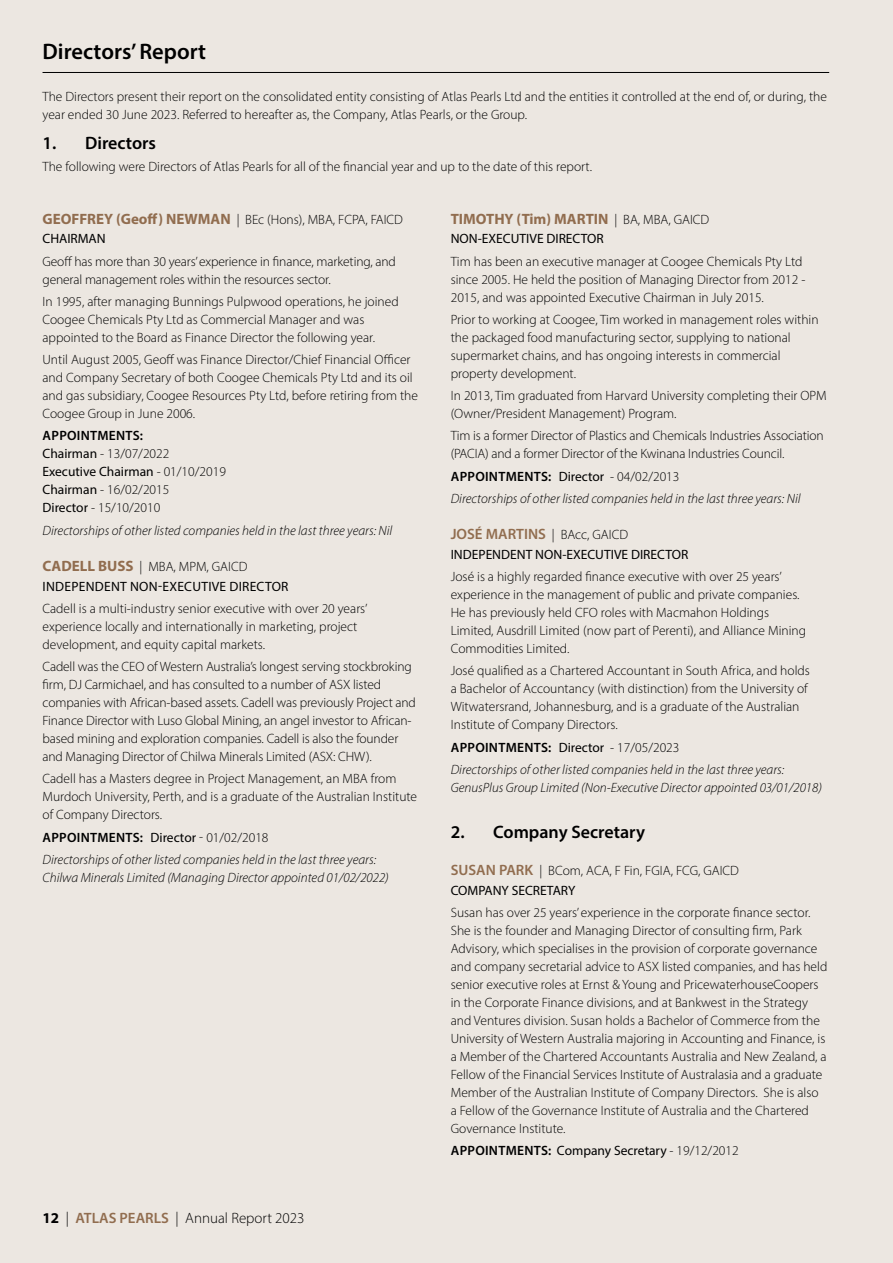
<style>
.page{position:relative;width:893px;height:1263px;background:#ece7e1}
.page>*{position:absolute;margin:0;border:0;box-sizing:border-box;transform-origin:0 0}
.t1{font:600 22.5px "Myriad Pro";color:#000}
.t2{font:600 18px "Myriad Pro";color:#000}
.t3{font:700 15px "Myriad Pro";color:#916d4f}
.t4{font:300 15px "Myriad Pro";color:#000}
.t5{font:600 15px "Myriad Pro";color:#916d4f}
.t6{font:300 13.5px/18px "Myriad Pro";color:#000}
.t7{font:italic 300 13.5px/22.2px "Myriad Pro";color:#000}
.t8{font:13.5px "Myriad Pro";color:#000}
.t9{font:13.5px/19.5px "Myriad Pro";letter-spacing:.02em;color:#000}
.s1{font-weight:700;font-size:15px;color:#916d4f}
.s2{font-weight:400}
.s3{font-weight:600}
.s4{font-weight:300}
.s5{font-weight:600;font-style:normal}
.s6{font-weight:400;font-style:normal}
.s7{font-style:normal}
.s8{font-weight:700}
.s9{font-weight:600;color:#916d4f}
.s10{font-weight:300;font-size:13.5px;color:#000}
.s11{font-weight:600;font-size:15px;color:#916d4f}
</style>
<div class="page">
<hr style="left:43px;top:72px;width:786px;height:1px;background:#000">
<h1 class="t1" style="left:43px;top:38px;width:165px">Directors’ Report</h1>
<p class="t6" style="left:43px;top:88px;width:786px">The Directors present their report on the consolidated entity consisting of Atlas Pearls Ltd and the entities it controlled at the end of, or during, the year ended 30 June 2023. Referred to hereafter as, the Company, Atlas Pearls, or the Group.</p>
<h2 class="t2" style="left:43px;top:132px;width:115px">1. Directors</h2>
<p class="t6" style="left:43px;top:158px;width:551px">The following were Directors of Atlas Pearls for all of the financial year and up to the date of this report.</p>
<p class="t6" style="left:43px;top:209px;width:362px;line-height:19.5px"><span class="s1">GEOFFREY (Geoff) NEWMAN</span> | BEc (Hons), MBA, FCPA, FAICD<br><span class="s2">CHAIRMAN</span></p>
<p class="t6" style="left:43px;top:252px;width:355px">Geoff has more than 30 years’ experience in finance, marketing, and general management roles within the resources sector.</p>
<p class="t6" style="left:43px;top:292px;width:358px">In 1995, after managing Bunnings Pulpwood operations, he joined<br>Coogee Chemicals Pty Ltd as Commercial Manager and was appointed to the Board as Finance Director the following year.</p>
<p class="t6" style="left:43px;top:350px;width:377px">Until August 2005, Geoff was Finance Director/Chief Financial Officer and Company Secretary of both Coogee Chemicals Pty Ltd and its oil and gas subsidiary, Coogee Resources Pty Ltd, before retiring from the Coogee Group in June 2006.</p>
<p class="t6" style="left:43px;top:427px;width:185px"><span class="s3">APPOINTMENTS:<br></span><span class="s2">Chairman</span> - 13/07/2022<br><span class="s2">Executive Chairman</span> - 01/10/2019<br><span class="s2">Chairman</span> - 16/02/2015<br><span class="s2">Director</span> - 15/10/2010</p>
<p class="t7" style="left:43px;top:519px;width:351px">Directorships of other listed companies held in the last three years: Nil</p>
<p class="t9" style="left:43px;top:557px;width:248px"><span class="s1">CADELL BUSS</span> <span class="s4">| MBA, MPM, GAICD<br></span>INDEPENDENT NON-EXECUTIVE DIRECTOR</p>
<p class="t6" style="left:43px;top:599px;width:326px">Cadell is a multi-industry senior executive with over 20 years’ experience locally and internationally in marketing, project development, and equity capital markets.</p>
<p class="t6" style="left:43px;top:657px;width:375px">Cadell was the CEO of Western Australia’s longest serving stockbroking firm, DJ Carmichael, and has consulted to a number of ASX listed companies with African-based assets. Cadell was previously Project and Finance Director with Luso Global Mining, an angel investor to African&shy;based mining and exploration companies. Cadell is also the founder and Managing Director of Chilwa Minerals Limited (ASX: CHW).</p>
<p class="t6" style="left:43px;top:770px;width:376px">Cadell has a Masters degree in Project Management, an MBA from<br>Murdoch University, Perth, and is a graduate of the Australian Institute of Company Directors.</p>
<p class="t7" style="left:43px;top:826px;width:335px"><span class="s5">APPOINTMENTS:</span> <span class="s6">Director</span> <span class="s7">- 01/02/2018<br></span>Directorships of other listed companies held in the last three years:</p>
<p class="t7" style="left:43px;top:866px;width:348px">Chilwa Minerals Limited (Managing Director appointed 01/02/2022)</p>
<p class="t4" style="left:43px;top:1209px;width:264px"><span class="s8">12</span> | <span class="s9">ATLAS PEARLS</span> | Annual Report 2023</p>
<p class="t3" style="left:451px;top:209px;width:260px">TIMOTHY (Tim) MARTIN <span class="s10">| BA, MBA, GAICD</span></p>
<p class="t8" style="left:451px;top:230px;width:154px">NON-EXECUTIVE DIRECTOR</p>
<p class="t6" style="left:451px;top:252px;width:356px">Tim has been an executive manager at Coogee Chemicals Pty Ltd since 2005. He held the position of Managing Director from 2012 -<br>2015, and was appointed Executive Chairman in July 2015.</p>
<p class="t6" style="left:451px;top:310px;width:369px">Prior to working at Coogee, Tim worked in management roles within the packaged food manufacturing sector, supplying to national supermarket chains, and has ongoing interests in commercial property development.</p>
<p class="t6" style="left:451px;top:386px;width:377px">In 2013, Tim graduated from Harvard University completing their OPM (Owner/President Management) Program.</p>
<p class="t6" style="left:451px;top:427px;width:374px">Tim is a former Director of Plastics and Chemicals Industries Association (PACIA) and a former Director of the Kwinana Industries Council.</p>
<p class="t7" style="left:451px;top:465px;width:351px"><span class="s5">APPOINTMENTS:</span> <span class="s6">Director</span> <span class="s7">- 04/02/2013<br></span>Directorships of other listed companies held in the last three years: Nil</p>
<p class="t5" style="left:451px;top:525px;width:179px">JOSÉ MARTINS <span class="s10">| BAcc, GAICD</span></p>
<p class="t8" style="left:451px;top:546px;width:239px">INDEPENDENT NON-EXECUTIVE DIRECTOR</p>
<p class="t6" style="left:451px;top:567px;width:357px">José is a highly regarded finance executive with over 25 years’ experience in the management of public and private companies.<br>He has previously held CFO roles with Macmahon Holdings Limited, Ausdrill Limited (now part of Perenti), and Alliance Mining Commodities Limited.</p>
<p class="t6" style="left:451px;top:662px;width:361px">José qualified as a Chartered Accountant in South Africa, and holds a Bachelor of Accountancy (with distinction) from the University of Witwatersrand, Johannesburg, and is a graduate of the Australian Institute of Company Directors.</p>
<p class="t7" style="left:451px;top:736px;width:335px"><span class="s5">APPOINTMENTS:</span> <span class="s6">Director</span> <span class="s7">- 17/05/2023<br></span>Directorships of other listed companies held in the last three years:</p>
<p class="t7" style="left:451px;top:776px;width:373px">GenusPlus Group Limited (Non-Executive Director appointed 03/01/2018)</p>
<h2 class="t2" style="left:451px;top:821px;width:196px">2. Company Secretary</h2>
<p class="t6" style="left:451px;top:861px;width:290px;line-height:19.5px"><span class="s11">SUSAN PARK</span> | BCom, ACA, F Fin, FGIA, FCG, GAICD<br><span class="s2">COMPANY SECRETARY</span></p>
<p class="t6" style="left:451px;top:903px;width:378px">Susan has over 25 years’ experience in the corporate finance sector.<br>She is the founder and Managing Director of consulting firm, Park Advisory, which specialises in the provision of corporate governance and company secretarial advice to ASX listed companies, and has held senior executive roles at Ernst &amp; Young and PricewaterhouseCoopers in the Corporate Finance divisions, and at Bankwest in the Strategy and Ventures division. Susan holds a Bachelor of Commerce from the University of Western Australia majoring in Accounting and Finance, is a Member of the Chartered Accountants Australia and New Zealand, a Fellow of the Financial Services Institute of Australasia and a graduate Member of the Australian Institute of Company Directors. She is also a Fellow of the Governance Institute of Australia and the Chartered Governance Institute.</p>
<p class="t8" style="left:451px;top:1142px;width:289px"><span class="s3">APPOINTMENTS:</span> Company Secretary <span class="s4">- 19/12/2012</span></p>
</div>
